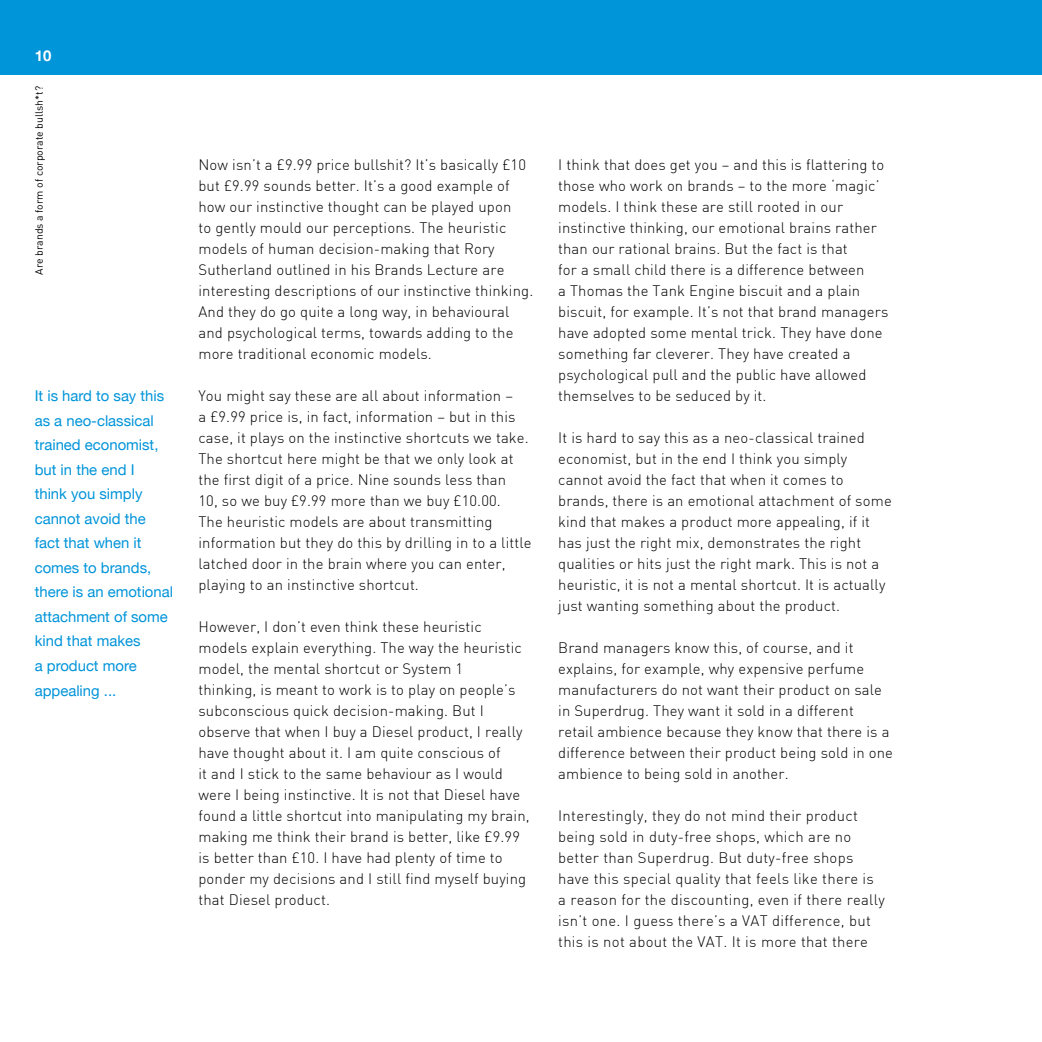
<style>
.page{position:relative;width:1042px;height:1042px;background:#fff}
.page>*{position:absolute;margin:0;border:0;box-sizing:border-box;transform-origin:0 0}
.t1{font:300 14.88px/21px "DIN";letter-spacing:.01em;color:#000}
.Lecture_HELVETICA_QU{font:14.88px/24.5px "Helvetica Neue";color:#0094d9}
.t2{font:700 14.88px "Helvetica Neue";color:#fff}
.t3{font:10.5px "DIN";color:#000}
</style>
<div class="page">
<div style="left:0;top:0;width:1042px;height:74px;background:#0094d9"></div>
<p class="t2" style="left:35px;top:44px;width:18px">10</p>
<p class="t3" style="left:33px;top:275px;width:190px;rotate:-90deg">Are brands a form of corporate bullsh*t?</p>
<p class="Lecture_HELVETICA_QU" style="left:35px;top:385px;width:140px">It is hard to say this as a neo-classical trained economist, but in the end I<br>think you simply cannot avoid the fact that when it comes to brands, there is an emotional attachment of some kind that makes<br>a product more appealing ...</p>
<p class="t1" style="left:198px;top:154px;width:336px">Now isn’t a £9.99 price bullshit? It’s basically £10 but £9.99 sounds better. It’s a good example of how our instinctive thought can be played upon<br>to gently mould our perceptions. The heuristic models of human decision-making that Rory Sutherland outlined in his Brands Lecture are interesting descriptions of our instinctive thinking.<br>And they do go quite a long way, in behavioural and psychological terms, towards adding to the more traditional economic models.</p>
<p class="t1" style="left:198px;top:385px;width:316px">You might say these are all about information –</p>
<p class="t1" style="left:198px;top:406px;width:335px">a £9.99 price is, in fact, information – but in this case, it plays on the instinctive shortcuts we take.<br>The shortcut here might be that we only look at the first digit of a price. Nine sounds less than<br>10, so we buy £9.99 more than we buy £10.00.<br>The heuristic models are about transmitting information but they do this by drilling in to a little latched door in the brain where you can enter, playing to an instinctive shortcut.</p>
<p class="t1" style="left:198px;top:616px;width:333px">However, I don’t even think these heuristic models explain everything. The way the heuristic model, the mental shortcut or System 1<br>thinking, is meant to work is to play on people’s subconscious quick decision-making. But I observe that when I buy a Diesel product, I really have thought about it. I am quite conscious of<br>it and I stick to the same behaviour as I would were I being instinctive. It is not that Diesel have found a little shortcut into manipulating my brain, making me think their brand is better, like £9.99 is better than £10. I have had plenty of time to ponder my decisions and I still find myself buying that Diesel product.</p>
<p class="t1" style="left:558px;top:154px;width:332px">I think that does get you – and this is flattering to those who work on brands – to the more ‘magic’ models. I think these are still rooted in our instinctive thinking, our emotional brains rather than our rational brains. But the fact is that<br>for a small child there is a difference between<br>a Thomas the Tank Engine biscuit and a plain biscuit, for example. It’s not that brand managers have adopted some mental trick. They have done something far cleverer. They have created a psychological pull and the public have allowed themselves to be seduced by it.</p>
<p class="t1" style="left:558px;top:427px;width:335px">It is hard to say this as a neo-classical trained economist, but in the end I think you simply cannot avoid the fact that when it comes to brands, there is an emotional attachment of some kind that makes a product more appealing, if it has just the right mix, demonstrates the right qualities or hits just the right mark. This is not a heuristic, it is not a mental shortcut. It is actually just wanting something about the product.</p>
<p class="t1" style="left:558px;top:637px;width:336px">Brand managers know this, of course, and it explains, for example, why expensive perfume manufacturers do not want their product on sale in Superdrug. They want it sold in a different<br>retail ambience because they know that there is a difference between their product being sold in one ambience to being sold in another.</p>
<p class="t1" style="left:558px;top:805px;width:328px">Interestingly, they do not mind their product being sold in duty-free shops, which are no better than Superdrug. But duty-free shops have this special quality that feels like there is a reason for the discounting, even if there really isn’t one. I guess there’s a VAT difference, but this is not about the VAT. It is more that there</p>
</div>
